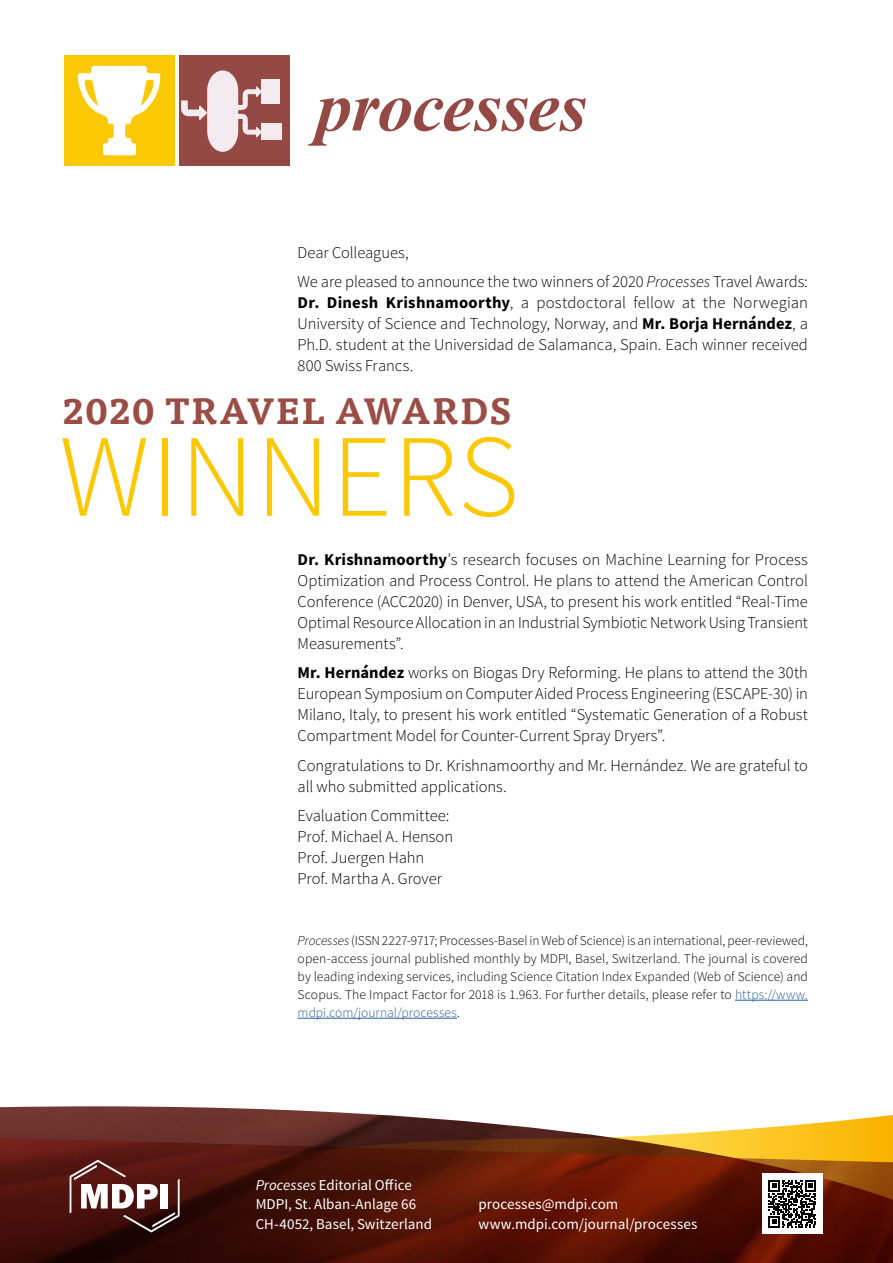
<style>
.page{position:relative;width:893px;height:1263px;background:#fff}
.page>*{position:absolute;margin:0;border:0;box-sizing:border-box;transform-origin:0 0}
.t1{font:300 117.6px "Source Sans Pro";letter-spacing:.015em;color:#fac903}
.t2{font:italic 700 71.1px "Times New Roman";letter-spacing:-.015em;color:#944944}
.t3{font:700 36px "Tisa Pro";letter-spacing:.03em;color:#994d45}
.t4{font:300 16.5px/21px "Source Sans Pro";letter-spacing:-.005em;color:#000}
.t5{font:15px/19.5px "Source Sans Pro";letter-spacing:.005em;color:#fff}
.t6{font:300 13.5px/18px "Source Sans Pro";letter-spacing:.005em;color:#000;text-align:justify}
.s1{font-style:italic}
.s2{font-weight:700}
.s3{color:#265b9b}
</style>
<div class="page">
<hr style="left:735px;top:1000px;width:73px;height:1px;background:#265b9b">
<hr style="left:298px;top:1018px;width:159px;height:1px;background:#265b9b">
<img style="left:0;top:1106px;width:348px;height:7px">
<svg style="left:0;top:1113px;width:893px;height:150px;background:#692f1a"></svg>
<svg style="left:70px;top:1160px;width:110px;height:72px"></svg>
<div style="left:161px;top:1184px;width:7px;height:24px;background:#fff"></div>
<div style="left:64px;top:55px;width:110px;height:111px;background:#fac903"></div>
<svg style="left:78px;top:66px;width:82px;height:89px"></svg>
<div style="left:179px;top:55px;width:111px;height:111px;background:#944944"></div>
<div style="left:262px;top:80px;width:18px;height:24px;background:#f3ebf0"></div>
<svg style="left:181px;top:70px;width:81px;height:82px"></svg>
<div style="left:262px;top:123px;width:20px;height:17px;background:#f3ebf0"></div>
<div style="left:762px;top:1173px;width:61px;height:61px;background:#fff"></div>
<svg style="left:769px;top:1180px;width:47px;height:47px"></svg>
<h2 class="t2" style="left:316px;top:57px;width:272px">processes</h2>
<p class="t4" style="left:298px;top:238px;width:512px;line-height:29.5px">Dear Colleagues,<br>We are pleased to announce the two winners of 2020 <span class="s1">Processes</span> Travel Awards:</p>
<p class="t4" style="left:298px;top:292px;width:512px;text-align:justify"><span class="s2">Dr. Dinesh Krishnamoorthy</span>, a postdoctoral fellow at the Norwegian University of Science and Technology, Norway, and <span class="s2">Mr. Borja Hernández</span>, a Ph.D. student at the Universidad de Salamanca, Spain. Each winner received 800 Swiss Francs.</p>
<h3 class="t3" style="left:62px;top:382px;width:451px">2020 TRAVEL AWARDS</h3>
<h1 class="t1" style="left:60px;top:405px;width:461px">WINNERS</h1>
<p class="t4" style="left:298px;top:549px;width:512px;text-align:justify"><span class="s2">Dr. Krishnamoorthy</span>’s research focuses on Machine Learning for Process Optimization and Process Control. He plans to attend the American Control Conference (ACC2020) in Denver, USA, to present his work entitled “Real-Time Optimal Resource Allocation in an Industrial Symbiotic Network Using Transient Measurements”.</p>
<p class="t4" style="left:298px;top:662px;width:512px;text-align:justify"><span class="s2">Mr. Hernández</span> works on Biogas Dry Reforming. He plans to attend the 30th European Symposium on Computer Aided Process Engineering (ESCAPE-30) in Milano, Italy, to present his work entitled “Systematic Generation of a Robust Compartment Model for Counter-Current Spray Dryers”.</p>
<p class="t4" style="left:298px;top:755px;width:512px">Congratulations to Dr. Krishnamoorthy and Mr. Hernández. We are grateful to all who submitted applications.</p>
<p class="t4" style="left:298px;top:805px;width:157px">Evaluation Committee:<br>Prof. Michael A. Henson<br>Prof. Juergen Hahn<br>Prof. Martha A. Grover</p>
<p class="t6" style="left:298px;top:931px;width:512px"><span class="s1">Processes</span> (ISSN 2227-9717; Processes-Basel in Web of Science) is an international, peer-reviewed, open-access journal published monthly by MDPI, Basel, Switzerland. The journal is covered by leading indexing services, including Science Citation Index Expanded (Web of Science) and Scopus. The Impact Factor for 2018 is 1.963. For further details, please refer to <span class="s3">https://www. mdpi.com/journal/processes</span>.</p>
<p class="t5" style="left:256px;top:1175px;width:178px"><span class="s1">Processes</span> Editorial Office<br>MDPI, St. Alban-Anlage 66<br>CH-4052, Basel, Switzerland</p>
<p class="t5" style="left:478px;top:1195px;width:220px">processes@mdpi.com www.mdpi.com/journal/processes</p>
</div>
